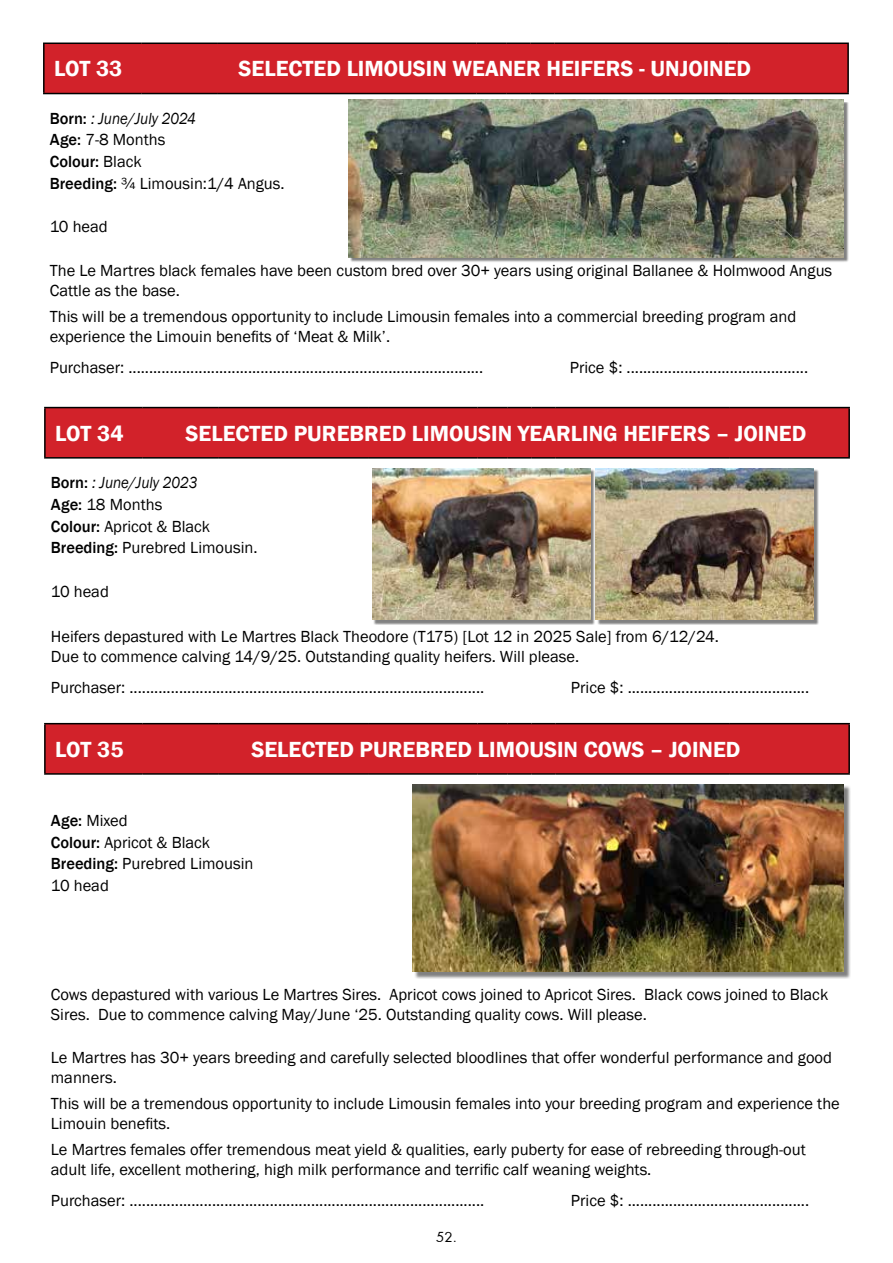
<style>
.page{position:relative;width:893px;height:1263px;background:#fff}
.page>*{position:absolute;margin:0;border:0;box-sizing:border-box;transform-origin:0 0}
.t1{font:600 22.5px "Franklin Gothic";color:#fff}
.t2{font:16.5px/21.8px "Franklin Gothic";color:#000}
.t3{font:13.5px "Futura";color:#000}
.s1{font-weight:500}
.s2{font-style:italic}
</style>
<div class="page">
<hr style="left:848px;top:724px;width:2px;height:49px;background:#000">
<hr style="left:44px;top:723px;width:99px;height:1px;background:#000">
<hr style="left:44px;top:724px;width:2px;height:49px;background:#000">
<div style="left:45px;top:723px;width:804px;height:50px;background:#d2222a"></div>
<hr style="left:556px;top:723px;width:173px;height:1px;background:#000">
<hr style="left:729px;top:723px;width:121px;height:1px;background:#000">
<hr style="left:44px;top:773px;width:99px;height:2px;background:#000">
<hr style="left:143px;top:773px;width:75px;height:2px;background:#000">
<hr style="left:218px;top:773px;width:150px;height:2px;background:#000">
<hr style="left:368px;top:773px;width:110px;height:2px;background:#000">
<hr style="left:478px;top:773px;width:29px;height:2px;background:#000">
<hr style="left:507px;top:773px;width:24px;height:2px;background:#000">
<hr style="left:531px;top:773px;width:25px;height:2px;background:#000">
<hr style="left:556px;top:773px;width:173px;height:2px;background:#000">
<hr style="left:729px;top:773px;width:121px;height:2px;background:#000">
<hr style="left:847px;top:44px;width:2px;height:49px;background:#000">
<hr style="left:43px;top:43px;width:99px;height:1px;background:#000">
<hr style="left:43px;top:44px;width:2px;height:49px;background:#000">
<hr style="left:728px;top:43px;width:121px;height:1px;background:#000">
<hr style="left:43px;top:93px;width:99px;height:1px;background:#000">
<div style="left:44px;top:43px;width:804px;height:51px;background:#d2222a"></div>
<hr style="left:555px;top:93px;width:173px;height:1px;background:#000">
<hr style="left:728px;top:93px;width:121px;height:1px;background:#000">
<hr style="left:848px;top:408px;width:2px;height:49px;background:#000">
<hr style="left:44px;top:407px;width:99px;height:1px;background:#000">
<hr style="left:44px;top:408px;width:2px;height:49px;background:#000">
<div style="left:45px;top:407px;width:804px;height:50px;background:#d2222a"></div>
<hr style="left:556px;top:407px;width:173px;height:1px;background:#000">
<hr style="left:729px;top:407px;width:121px;height:1px;background:#000">
<hr style="left:44px;top:457px;width:99px;height:2px;background:#000">
<hr style="left:143px;top:457px;width:75px;height:2px;background:#000">
<hr style="left:218px;top:457px;width:150px;height:2px;background:#000">
<hr style="left:368px;top:457px;width:110px;height:2px;background:#000">
<hr style="left:478px;top:457px;width:29px;height:2px;background:#000">
<hr style="left:507px;top:457px;width:24px;height:2px;background:#000">
<hr style="left:531px;top:457px;width:25px;height:2px;background:#000">
<hr style="left:556px;top:457px;width:173px;height:2px;background:#000">
<hr style="left:729px;top:457px;width:121px;height:2px;background:#000">
<div style="left:414px;top:786px;width:437px;height:193px;background:#000;opacity:.5"></div>
<img style="left:413px;top:784px;width:430px;height:188px">
<div style="left:373px;top:469px;width:222px;height:156px;background:#000;opacity:.5"></div>
<img style="left:372px;top:468px;width:218px;height:152px">
<div style="left:597px;top:469px;width:222px;height:156px;background:#000;opacity:.5"></div>
<img style="left:596px;top:468px;width:218px;height:152px">
<div style="left:350px;top:102px;width:499px;height:161px;background:#000;opacity:.5"></div>
<img style="left:348px;top:100px;width:495px;height:157px">
<h1 class="t1" style="left:54px;top:55px;width:70px">LOT 33</h1>
<h1 class="t1" style="left:238px;top:55px;width:514px">SELECTED LIMOUSIN WEANER HEIFERS - UNJOINED</h1>
<p class="t2" style="left:50px;top:108px;width:236px"><span class="s1">Born:</span> <span class="s2">: June/July 2024<br></span><span class="s1">Age:</span> 7-8 Months<br><span class="s1">Colour:</span> Black<br><span class="s1">Breeding:</span> ¾ Limousin:1/4 Angus.</p>
<p class="t2" style="left:50px;top:216px;width:60px">10 head</p>
<p class="t2" style="left:50px;top:261px;width:784px;line-height:19.8px">The Le Martres black females have been custom bred over 30+ years using original Ballanee &amp; Holmwood Angus<br>Cattle as the base.</p>
<p class="t2" style="left:50px;top:307px;width:748px;line-height:19.8px">This will be a tremendous opportunity to include Limousin females into a commercial breeding program and experience the Limouin benefits of ‘Meat &amp; Milk’.</p>
<p class="t2" style="left:50px;top:357px;width:435px">Purchaser: ......................................................................................</p>
<p class="t2" style="left:570px;top:357px;width:240px">Price $: ............................................</p>
<h1 class="t1" style="left:55px;top:419px;width:70px">LOT 34</h1>
<h1 class="t1" style="left:185px;top:419px;width:622px">SELECTED PUREBRED LIMOUSIN YEARLING HEIFERS – JOINED</h1>
<p class="t2" style="left:51px;top:472px;width:208px"><span class="s1">Born:</span> <span class="s2">: June/July 2023<br></span><span class="s1">Age:</span> 18 Months<br><span class="s1">Colour:</span> Apricot &amp; Black<br><span class="s1">Breeding:</span> Purebred Limousin.</p>
<p class="t2" style="left:51px;top:581px;width:60px">10 head</p>
<p class="t2" style="left:51px;top:627px;width:669px;line-height:19.8px">Heifers depastured with Le Martres Black Theodore (T175) [Lot 12 in 2025 Sale] from 6/12/24.<br>Due to commence calving 14/9/25. Outstanding quality heifers. Will please.</p>
<p class="t2" style="left:51px;top:677px;width:435px">Purchaser: ......................................................................................</p>
<p class="t2" style="left:571px;top:677px;width:240px">Price $: ............................................</p>
<h1 class="t1" style="left:55px;top:735px;width:70px">LOT 35</h1>
<h1 class="t1" style="left:251px;top:735px;width:491px">SELECTED PUREBRED LIMOUSIN COWS – JOINED</h1>
<p class="t2" style="left:51px;top:810px;width:204px"><span class="s1">Age:</span> Mixed<br><span class="s1">Colour:</span> Apricot &amp; Black<br><span class="s1">Breeding:</span> Purebred Limousin<br>10 head</p>
<p class="t2" style="left:51px;top:985px;width:779px;line-height:19.8px">Cows depastured with various Le Martres Sires. Apricot cows joined to Apricot Sires. Black cows joined to Black<br>Sires. Due to commence calving May/June ‘25. Outstanding quality cows. Will please.</p>
<p class="t2" style="left:51px;top:1048px;width:783px;line-height:19.8px">Le Martres has 30+ years breeding and carefully selected bloodlines that offer wonderful performance and good manners.</p>
<p class="t2" style="left:51px;top:1094px;width:790px;line-height:19.8px">This will be a tremendous opportunity to include Limousin females into your breeding program and experience the<br>Limouin benefits.</p>
<p class="t2" style="left:51px;top:1140px;width:756px;line-height:19.8px">Le Martres females offer tremendous meat yield &amp; qualities, early puberty for ease of rebreeding through-out adult life, excellent mothering, high milk performance and terrific calf weaning weights.</p>
<p class="t2" style="left:51px;top:1190px;width:435px">Purchaser: ......................................................................................</p>
<p class="t2" style="left:571px;top:1190px;width:240px">Price $: ............................................</p>
<p class="t3" style="left:436px;top:1227px;width:22px">52.</p>
</div>
